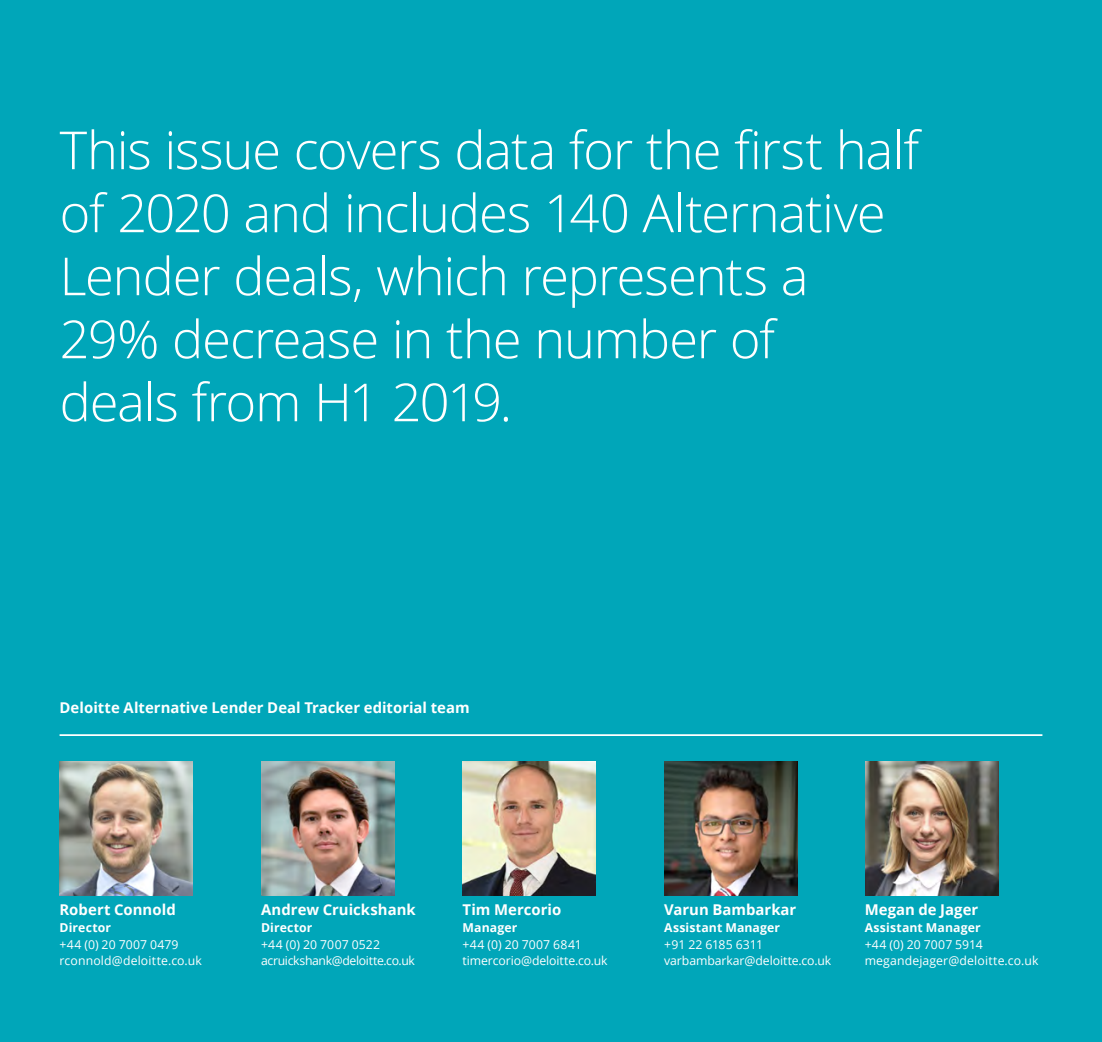
<style>
.page{position:relative;width:1102px;height:1042px;background:#fff}
.page>*{position:absolute;margin:0;border:0;box-sizing:border-box;transform-origin:0 0}
.t1{font:300 52.5px/63px "Open Sans";letter-spacing:-.02em;color:#fff}
.t2{font:700 14.88px "Open Sans";color:#fff}
.t3{font:12.25px/16.6px "Open Sans";color:#fff}
.t4{font:700 12.25px "Open Sans";letter-spacing:.01em;color:#fff}
.t5{font:12.25px/16.6px "Open Sans";letter-spacing:-.03em;color:#fff}
</style>
<div class="page">
<div style="left:0;top:0;width:1101px;height:1042px;background:#00a6b9"></div>
<hr style="left:60px;top:734px;width:982px;height:2px;background:#fff">
<img style="left:60px;top:761px;width:133px;height:134px">
<img style="left:261px;top:761px;width:133px;height:134px">
<img style="left:462px;top:761px;width:133px;height:134px">
<img style="left:664px;top:761px;width:133px;height:134px">
<img style="left:865px;top:761px;width:133px;height:134px">
<h1 class="t1" style="left:60px;top:117px;width:861px">This issue covers data for the first half of 2020 and includes 140 Alternative<br>Lender deals, which represents a<br>29% decrease in the number of<br>deals from H1 2019.</h1>
<p class="t2" style="left:60px;top:697px;width:411px">Deloitte Alternative Lender Deal Tracker editorial team</p>
<p class="t2" style="left:60px;top:899px;width:118px">Robert Connold</p>
<p class="t4" style="left:60px;top:919px;width:53px">Director</p>
<p class="t3" style="left:60px;top:935px;width:144px">+44 (0) 20 7007 0479 rconnold@deloitte.co.uk</p>
<p class="t2" style="left:261px;top:899px;width:156px">Andrew Cruickshank</p>
<p class="t4" style="left:261px;top:919px;width:53px">Director</p>
<p class="t5" style="left:261px;top:935px;width:155px">+44 (0) 20 7007 0522 acruickshank@deloitte.co.uk</p>
<p class="t2" style="left:462px;top:899px;width:100px">Tim Mercorio</p>
<p class="t4" style="left:462px;top:919px;width:56px">Manager</p>
<p class="t3" style="left:462px;top:935px;width:146px">+44 (0) 20 7007 6841 timercorio@deloitte.co.uk</p>
<p class="t2" style="left:664px;top:899px;width:134px">Varun Bambarkar</p>
<p class="t4" style="left:664px;top:919px;width:117px">Assistant Manager</p>
<p class="t3" style="left:664px;top:935px;width:168px">+91 22 6185 6311 varbambarkar@deloitte.co.uk</p>
<p class="t2" style="left:864px;top:899px;width:115px">Megan de Jager</p>
<p class="t4" style="left:864px;top:919px;width:117px">Assistant Manager</p>
<p class="t3" style="left:864px;top:935px;width:175px">+44 (0) 20 7007 5914 megandejager@deloitte.co.uk</p>
</div>
